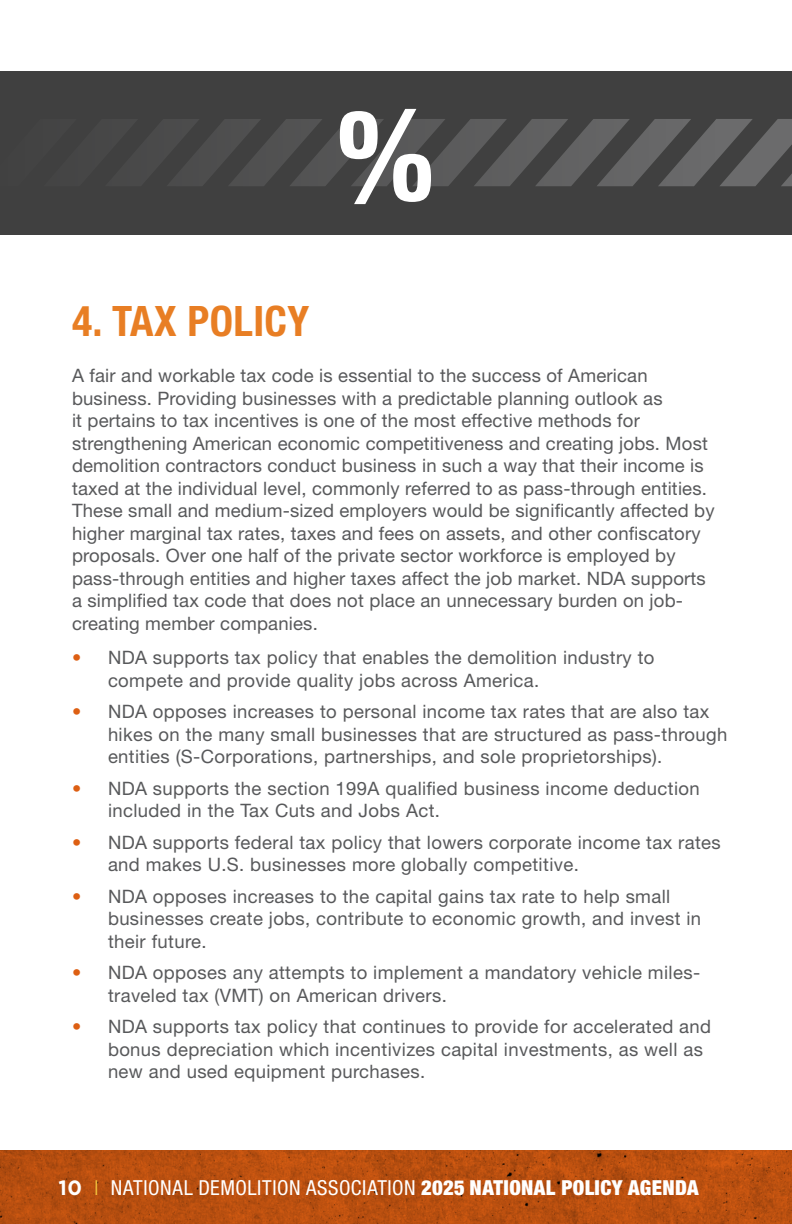
<style>
.page{position:relative;width:792px;height:1224px;background:#fff}
.page>*{position:absolute;margin:0;border:0;box-sizing:border-box;transform-origin:0 0}
.t1{font:700 condensed 126px "Helvetica Neue LT Std";color:#fff}
.t2{font:700 condensed 42px "Helvetica Neue LT Std";letter-spacing:.01em;color:#e87e24}
.t3{font:condensed 20.8px "Helvetica Neue LT Std";letter-spacing:.025em;color:#fff}
.t4{font:18.4px/22.4px "Helvetica Neue LT Std";letter-spacing:.02em;color:#58595b}
.s1{color:#dd5f13}
.s2{font-family:"Gotham";font-weight:700;font-stretch:normal}
.s3{font-weight:300;font-stretch:normal;color:#f3c33d}
.s4{font-weight:900}
</style>
<div class="page">
<svg style="left:0;top:1151px;width:792px;height:73px;background:#b84e0f"></svg>
<div style="left:0;top:71px;width:792px;height:163px;background:#404040"></div>
<svg style="left:159px;top:119px;width:633px;height:67px"></svg>
<h1 class="t1" style="left:336px;top:79px;width:99px">%</h1>
<h2 class="t2" style="left:72px;top:296px;width:239px">4. TAX POLICY</h2>
<p class="t4" style="left:72px;top:364px;width:644px">A fair and workable tax code is essential to the success of American business. Providing businesses with a predictable planning outlook as<br>it pertains to tax incentives is one of the most effective methods for strengthening American economic competitiveness and creating jobs. Most demolition contractors conduct business in such a way that their income is taxed at the individual level, commonly referred to as pass-through entities.<br>These small and medium-sized employers would be significantly affected by higher marginal tax rates, taxes and fees on assets, and other confiscatory proposals. Over one half of the private sector workforce is employed by pass-through entities and higher taxes affect the job market. NDA supports a simplified tax code that does not place an unnecessary burden on job&shy;creating member companies.</p>
<p class="t4" style="left:108px;top:646px;width:548px;text-indent:-36px"><span class="s1">•</span> NDA supports tax policy that enables the demolition industry to compete and provide quality jobs across America.</p>
<p class="t4" style="left:108px;top:700px;width:621px;text-indent:-36px"><span class="s1">•</span> NDA opposes increases to personal income tax rates that are also tax hikes on the many small businesses that are structured as pass-through entities (S-Corporations, partnerships, and sole proprietorships).</p>
<p class="t4" style="left:108px;top:777px;width:593px;text-indent:-36px"><span class="s1">•</span> NDA supports the section 199A qualified business income deduction included in the Tax Cuts and Jobs Act.</p>
<p class="t4" style="left:108px;top:831px;width:614px;text-indent:-36px"><span class="s1">•</span> NDA supports federal tax policy that lowers corporate income tax rates and makes U.S. businesses more globally competitive.</p>
<p class="t4" style="left:108px;top:885px;width:595px;text-indent:-36px"><span class="s1">•</span> NDA opposes increases to the capital gains tax rate to help small businesses create jobs, contribute to economic growth, and invest in their future.</p>
<p class="t4" style="left:108px;top:961px;width:594px;text-indent:-36px"><span class="s1">•</span> NDA opposes any attempts to implement a mandatory vehicle miles&shy;traveled tax (VMT) on American drivers.</p>
<p class="t4" style="left:108px;top:1015px;width:605px;text-indent:-36px"><span class="s1">•</span> NDA supports tax policy that continues to provide for accelerated and bonus depreciation which incentivizes capital investments, as well as new and used equipment purchases.</p>
<p class="t3" style="left:58px;top:1175px;width:642px"><span class="s2">10</span> <span class="s3">I</span> NATIONAL DEMOLITION ASSOCIATION <span class="s4">2025 NATIONAL POLICY AGENDA</span></p>
</div>
